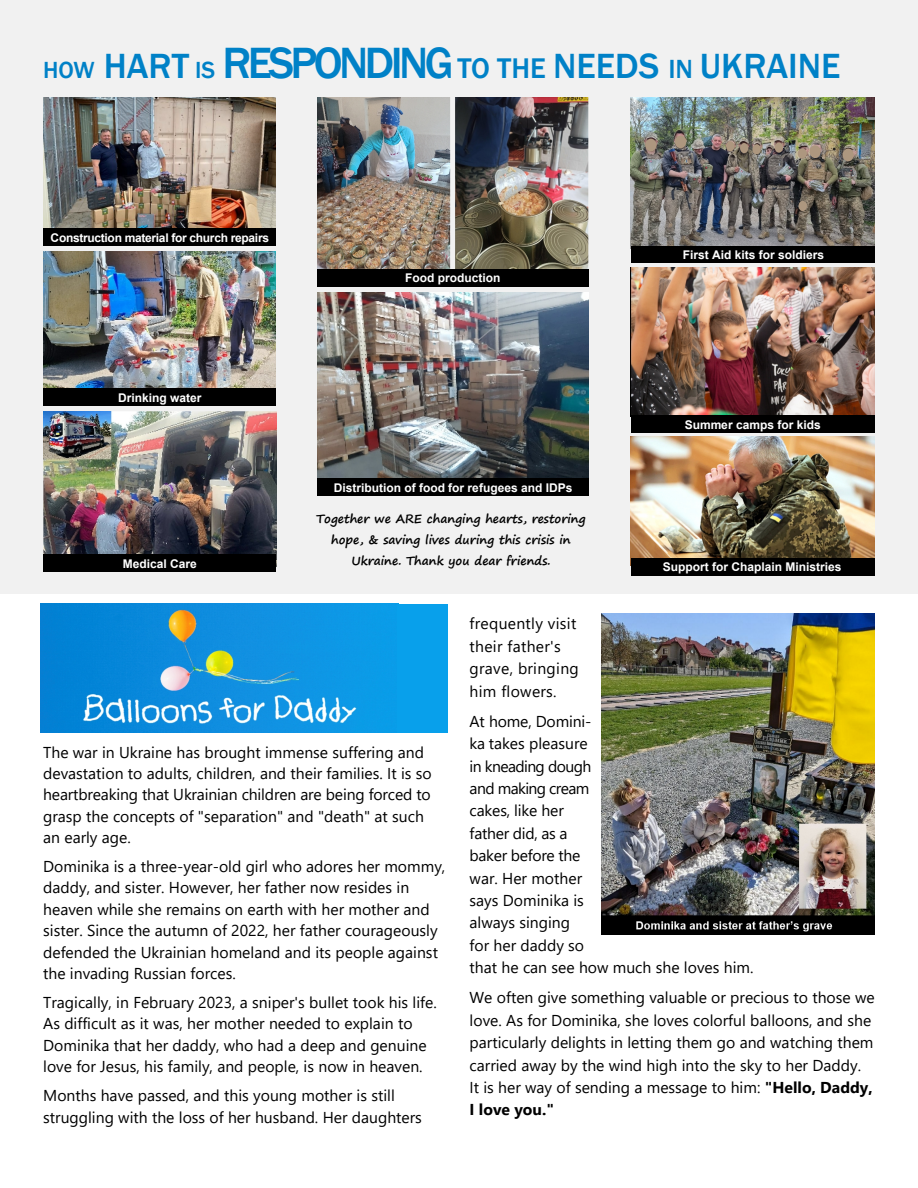
<style>
.page{position:relative;width:918px;height:1188px;background:#fff}
.page>*{position:absolute;margin:0;border:0;box-sizing:border-box;transform-origin:0 0}
.t1{font:500 36px "Franklin Gothic";color:#0081c7}
.t2{font:15.75px/21.5px "Segoe UI";color:#000}
.t3{font:15.75px/22.5px "Segoe UI";letter-spacing:.02em;color:#000}
.t4{font:700 12px "Arial";color:#fff}
.t5{font:700 12px/21.1px "Segoe Print";color:#000;text-align:center}
.t6{font:700 12px "Arial";letter-spacing:-.025em;color:#fff}
.s1{font-size:24px}
.s2{font-size:45px}
.s3{font-size:29.25px}
.s4{font-size:27px}
.s5{font-weight:700}
</style>
<div class="page">
<div style="left:0;top:0;width:918px;height:594px;background:#f1f1f1"></div>
<img style="left:601px;top:614px;width:274px;height:321px">
<img style="left:43px;top:97px;width:233px;height:131px">
<div style="left:43px;top:228px;width:233px;height:18px;background:#000"></div>
<img style="left:43px;top:251px;width:233px;height:137px">
<div style="left:43px;top:388px;width:233px;height:18px;background:#000"></div>
<img style="left:43px;top:411px;width:233px;height:143px">
<div style="left:43px;top:554px;width:233px;height:18px;background:#000"></div>
<img style="left:631px;top:98px;width:244px;height:148px">
<div style="left:645px;top:139px;width:11px;height:12px;background:#ad977f;border-radius:50%"></div>
<div style="left:675px;top:136px;width:11px;height:12px;background:#ad977f;border-radius:50%"></div>
<div style="left:810px;top:145px;width:11px;height:13px;background:#ad977f;border-radius:50%"></div>
<div style="left:843px;top:149px;width:11px;height:12px;background:#ad977f;border-radius:50%"></div>
<div style="left:798px;top:149px;width:9px;height:10px;background:#ad977f;border-radius:50%"></div>
<div style="left:799px;top:201px;width:8px;height:10px;background:#ad977f;border-radius:50%"></div>
<div style="left:726px;top:141px;width:8px;height:10px;background:#ad977f;border-radius:50%"></div>
<div style="left:740px;top:143px;width:8px;height:10px;background:#ad977f;border-radius:50%"></div>
<div style="left:753px;top:144px;width:8px;height:10px;background:#ad977f;border-radius:50%"></div>
<div style="left:775px;top:142px;width:8px;height:11px;background:#ad977f;border-radius:50%"></div>
<div style="left:631px;top:246px;width:244px;height:16px;background:#000"></div>
<img style="left:631px;top:268px;width:244px;height:147px">
<div style="left:631px;top:415px;width:244px;height:18px;background:#000"></div>
<img style="left:318px;top:97px;width:271px;height:177px">
<div style="left:317px;top:269px;width:271px;height:18px;background:#000"></div>
<img style="left:318px;top:292px;width:271px;height:186px">
<div style="left:318px;top:478px;width:271px;height:18px;background:#000"></div>
<img style="left:631px;top:436px;width:244px;height:122px">
<div style="left:631px;top:558px;width:244px;height:18px;background:#000"></div>
<img style="left:40px;top:604px;width:358px;height:129px">
<div style="left:397px;top:604px;width:51px;height:128px;background:#08a0eb"></div>
<h1 class="t1" style="left:43px;top:52px;width:799px"><span class="s1">HOW</span> HART <span class="s1">IS</span> <span class="s2">RESPONDING</span> <span class="s3">TO THE</span> NEEDS <span class="s4">IN</span> UKRAINE</h1>
<p class="t6" style="left:51px;top:233px;width:220px">Construction material for church repairs</p>
<p class="t4" style="left:118px;top:393px;width:85px">Drinking water</p>
<p class="t4" style="left:123px;top:559px;width:76px">Medical Care</p>
<p class="t4" style="left:405px;top:274px;width:97px">Food production</p>
<p class="t4" style="left:334px;top:483px;width:240px">Distribution of food for refugees and IDPs</p>
<p class="t5" style="left:316px;top:509px;width:271px">Together we ARE changing hearts, restoring hope, &amp; saving lives during this crisis in<br>Ukraine. Thank you dear friends.</p>
<p class="t4" style="left:683px;top:250px;width:143px">First Aid kits for soldiers</p>
<p class="t4" style="left:685px;top:420px;width:138px">Summer camps for kids</p>
<p class="t4" style="left:663px;top:562px;width:180px">Support for Chaplain Ministries</p>
<p class="t2" style="left:43px;top:743px;width:390px">The war in Ukraine has brought immense suffering and devastation to adults, children, and their families. It is so heartbreaking that Ukrainian children are being forced to grasp the concepts of "separation" and "death" at such an early age.</p>
<p class="t2" style="left:43px;top:857px;width:404px">Dominika is a three-year-old girl who adores her mommy, daddy, and sister. However, her father now resides in heaven while she remains on earth with her mother and sister. Since the autumn of 2022, her father courageously defended the Ukrainian homeland and its people against the invading Russian forces.</p>
<p class="t2" style="left:43px;top:993px;width:395px">Tragically, in February 2023, a sniper's bullet took his life.<br>As difficult as it was, her mother needed to explain to Dominika that her daddy, who had a deep and genuine love for Jesus, his family, and people, is now in heaven.</p>
<p class="t2" style="left:43px;top:1086px;width:380px;line-height:22.5px">Months have passed, and this young mother is still struggling with the loss of her husband. Her daughters</p>
<p class="t3" style="left:470px;top:614px;width:111px">frequently visit their father's grave, bringing him flowers.</p>
<p class="t2" style="left:470px;top:711px;width:285px;line-height:22.5px">At home, Domini-<br>ka takes pleasure<br>in kneading dough<br>and making cream<br>cakes, like her<br>father did, as a<br>baker before the<br>war. Her mother<br>says Dominika is<br>always singing<br>for her daddy so<br>that he can see how much she loves him.</p>
<p class="t2" style="left:470px;top:988px;width:407px;line-height:22.4px">We often give something valuable or precious to those we love. As for Dominika, she loves colorful balloons, and she particularly delights in letting them go and watching them carried away by the wind high into the sky to her Daddy.<br>It is her way of sending a message to him: <span class="s5">"Hello, Daddy, I love you."</span></p>
</div>
